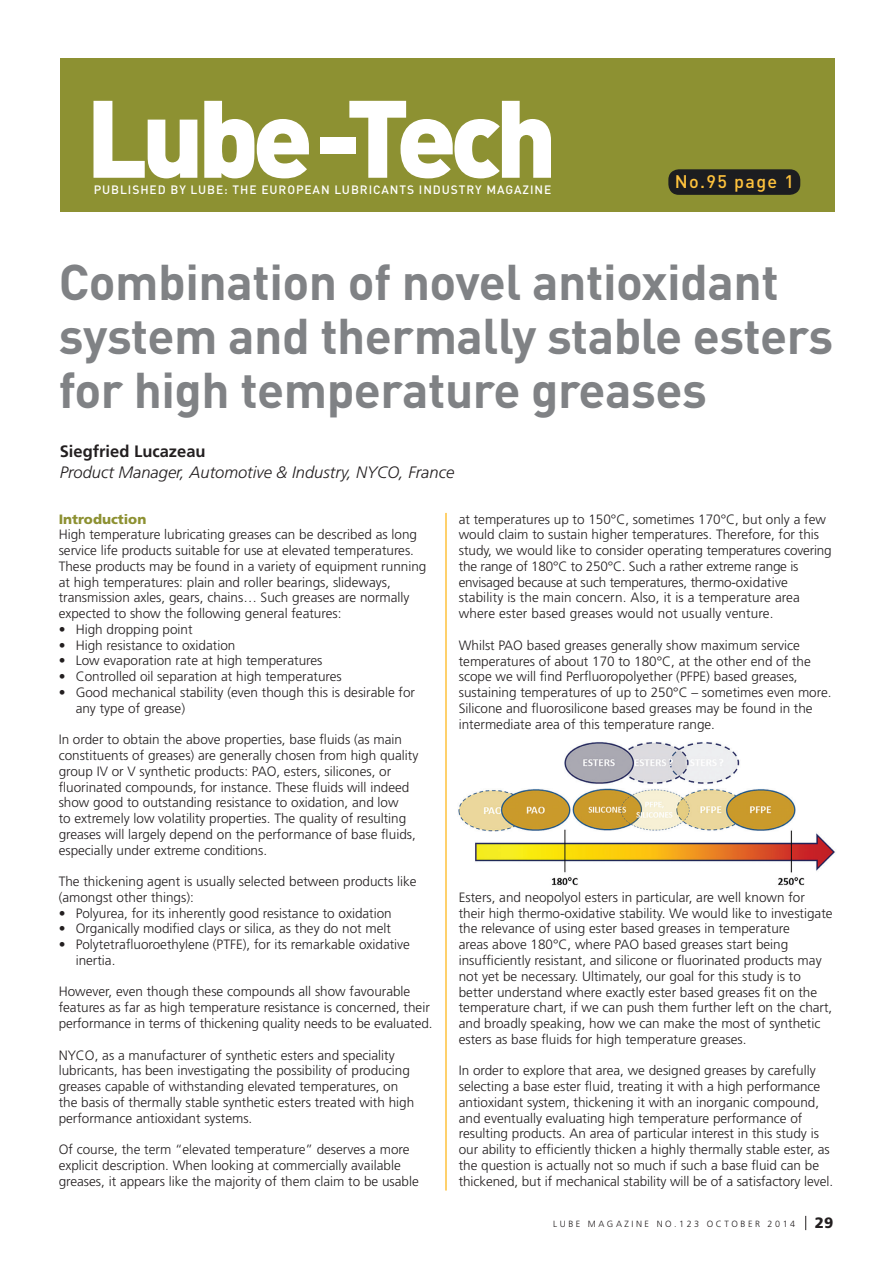
<style>
.page{position:relative;width:892px;height:1262px;background:#fff}
.page>*{position:absolute;margin:0;border:0;box-sizing:border-box;transform-origin:0 0}
.t1{font:900 108px "DIN";letter-spacing:-.06em;color:#fff}
.t2{font:700 49.5px/54px "DIN";letter-spacing:-.01em;color:#808285}
.t3{font:500 18px "DIN";letter-spacing:.075em;color:#fec23d}
.t4{font:italic 300 16.5px "Frutiger";color:#231f20}
.t5{font:700 16.5px "Frutiger";color:#231f20}
.t6{font:900 15px "Frutiger";color:#231f20}
.t7{font:300 13.5px/15.8px "Frutiger";color:#231f20}
.t8{font:900 13.5px "Frutiger";color:#8d9132}
.t9{font:500 12px "DIN";letter-spacing:.075em;color:#fff}
.t10{font:300 9px "Frutiger";letter-spacing:.28em;color:#231f20}
</style>
<div class="page">
<img style="left:458px;top:742px;width:377px;height:144px">
<svg style="left:805px;top:1215px;width:1px;height:14px"></svg>
<div style="left:60px;top:59px;width:774px;height:153px;background:#8d9132"></div>
<div style="left:668px;top:169px;width:132px;height:26px;background:#1c1d20;border-radius:10px"></div>
<hr style="left:445px;top:513px;width:1px;height:677px;background:#fec23d">
<h1 class="t1" style="left:86px;top:66px;width:472px">Lube-Tech</h1>
<p class="t9" style="left:94px;top:182px;width:459px">PUBLISHED BY LUBE: THE EUROPEAN LUBRICANTS INDUSTRY MAGAZINE</p>
<h3 class="t3" style="left:674px;top:170px;width:121px">No.95 page 1</h3>
<h2 class="t2" style="left:59px;top:253px;width:775px">Combination of novel antioxidant system and thermally stable esters for high temperature greases</h2>
<p class="t5" style="left:60px;top:442px;width:147px">Siegfried Lucazeau</p>
<p class="t4" style="left:60px;top:463px;width:396px">Product Manager, Automotive &amp; Industry, NYCO, France</p>
<p class="t8" style="left:59px;top:510px;width:89px">Introduction</p>
<p class="t7" style="left:59px;top:526px;width:369px">High temperature lubricating greases can be described as long service life products suitable for use at elevated temperatures.<br>These products may be found in a variety of equipment running at high temperatures: plain and roller bearings, slideways, transmission axles, gears, chains… Such greases are normally expected to show the following general features:</p>
<p class="t7" style="left:59px;top:621px;width:135px">• High dropping point</p>
<p class="t7" style="left:59px;top:637px;width:178px">• High resistance to oxidation</p>
<p class="t7" style="left:59px;top:652px;width:265px">• Low evaporation rate at high temperatures</p>
<p class="t7" style="left:59px;top:668px;width:284px">• Controlled oil separation at high temperatures</p>
<p class="t7" style="left:76px;top:684px;width:341px;text-indent:-17px">• Good mechanical stability (even though this is desirable for any type of grease)</p>
<p class="t7" style="left:59px;top:731px;width:361px">In order to obtain the above properties, base fluids (as main constituents of greases) are generally chosen from high quality group IV or V synthetic products: PAO, esters, silicones, or fluorinated compounds, for instance. These fluids will indeed show good to outstanding resistance to oxidation, and low<br>to extremely low volatility properties. The quality of resulting greases will largely depend on the performance of base fluids, especially under extreme conditions.</p>
<p class="t7" style="left:59px;top:873px;width:359px">The thickening agent is usually selected between products like (amongst other things):</p>
<p class="t7" style="left:59px;top:904px;width:334px">• Polyurea, for its inherently good resistance to oxidation</p>
<p class="t7" style="left:59px;top:920px;width:334px">• Organically modified clays or silica, as they do not melt</p>
<p class="t7" style="left:76px;top:936px;width:336px;text-indent:-17px">• Polytetrafluoroethylene (PTFE), for its remarkable oxidative inertia.</p>
<p class="t7" style="left:59px;top:983px;width:375px">However, even though these compounds all show favourable features as far as high temperature resistance is concerned, their performance in terms of thickening quality needs to be evaluated.</p>
<p class="t7" style="left:59px;top:1046px;width:357px">NYCO, as a manufacturer of synthetic esters and speciality lubricants, has been investigating the possibility of producing greases capable of withstanding elevated temperatures, on the basis of thermally stable synthetic esters treated with high performance antioxidant systems.</p>
<p class="t7" style="left:59px;top:1141px;width:361px">Of course, the term “elevated temperature” deserves a more explicit description. When looking at commercially available greases, it appears like the majority of them claim to be usable</p>
<p class="t7" style="left:458px;top:511px;width:374px">at temperatures up to 150°C, sometimes 170°C, but only a few would claim to sustain higher temperatures. Therefore, for this study, we would like to consider operating temperatures covering the range of 180°C to 250°C. Such a rather extreme range is envisaged because at such temperatures, thermo-oxidative stability is the main concern. Also, it is a temperature area where ester based greases would not usually venture.</p>
<p class="t7" style="left:458px;top:637px;width:374px">Whilst PAO based greases generally show maximum service temperatures of about 170 to 180°C, at the other end of the scope we will find Perfluoropolyether (PFPE) based greases, sustaining temperatures of up to 250°C – sometimes even more.<br>Silicone and fluorosilicone based greases may be found in the intermediate area of this temperature range.</p>
<p class="t7" style="left:458px;top:889px;width:375px">Esters, and neopolyol esters in particular, are well known for their high thermo-oxidative stability. We would like to investigate the relevance of using ester based greases in temperature<br>areas above 180°C, where PAO based greases start being insufficiently resistant, and silicone or fluorinated products may not yet be necessary. Ultimately, our goal for this study is to better understand where exactly ester based greases fit on the temperature chart, if we can push them further left on the chart, and broadly speaking, how we can make the most of synthetic esters as base fluids for high temperature greases.</p>
<p class="t7" style="left:458px;top:1062px;width:376px">In order to explore that area, we designed greases by carefully selecting a base ester fluid, treating it with a high performance antioxidant system, thickening it with an inorganic compound, and eventually evaluating high temperature performance of resulting products. An area of particular interest in this study is our ability to efficiently thicken a highly thermally stable ester, as the question is actually not so much if such a base fluid can be thickened, but if mechanical stability will be of a satisfactory level.</p>
<p class="t10" style="left:553px;top:1218px;width:243px">LUBE MAGAZINE NO.123 OCTOBER 2014</p>
<p class="t6" style="left:814px;top:1212px;width:20px">29</p>
</div>
